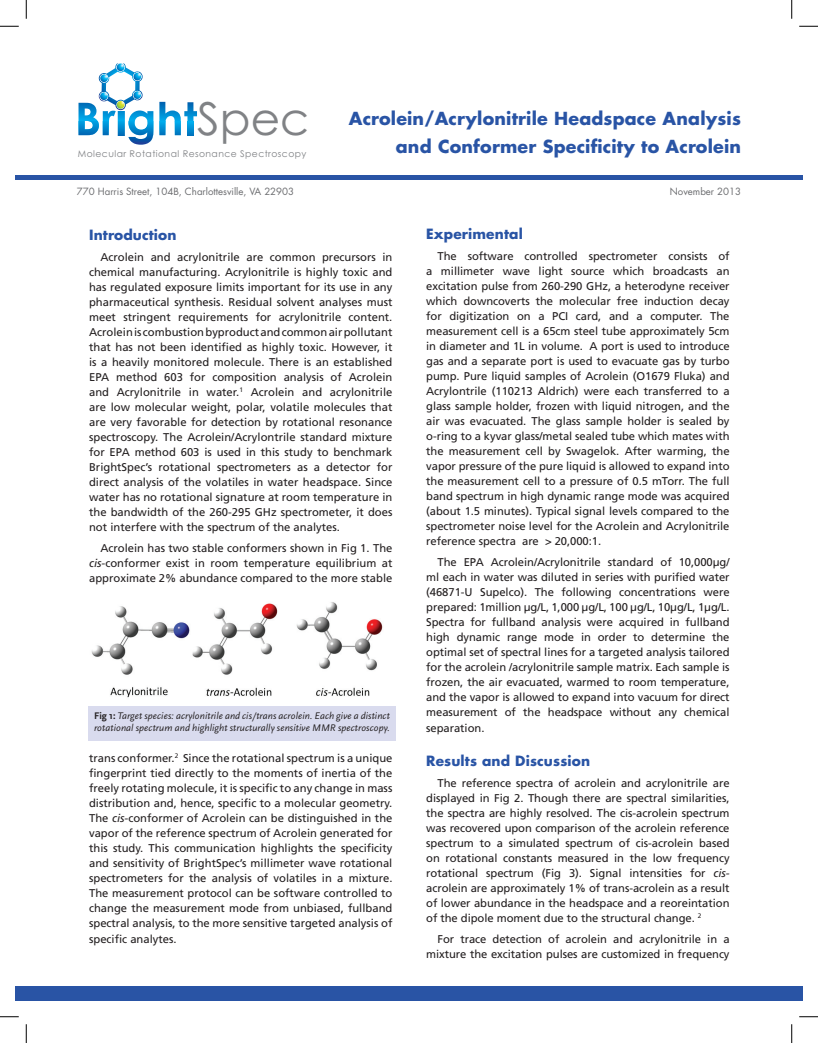
<style>
.page{position:relative;width:818px;height:1043px;background:#fff}
.page>*{position:absolute;margin:0;border:0;box-sizing:border-box;transform-origin:0 0}
.t1{font:45.38px "Century Gothic";color:#808285}
.t2{font:700 17.5px/28px "Futura";letter-spacing:.01em;color:#2954a5;text-align:right}
.t3{font:700 13.75px "Futura";letter-spacing:.01em;color:#2954a5}
.t4{font:11.25px/15px "Frutiger";letter-spacing:-.005em;color:#231f20;text-align:justify}
.t5{font:italic 10px/12px "Scala Sans";letter-spacing:.01em;color:#231f20}
.t6{font:9.75px "Futura";color:#6c6d70}
.t7{font:9.25px "Century Gothic";letter-spacing:.045em;color:#808285}
.s1{font-style:italic}
.s2{font-weight:700;font-style:normal}
</style>
<div class="page">
<img style="left:78px;top:103px;width:20px;height:18px">
<img style="left:103px;top:110px;width:13px;height:11px">
<img style="left:118px;top:111px;width:6px;height:10px">
<img style="left:128px;top:110px;width:25px;height:11px">
<img style="left:159px;top:102px;width:22px;height:19px">
<img style="left:184px;top:102px;width:13px;height:33px">
<img style="left:78px;top:121px;width:21px;height:14px">
<img style="left:103px;top:121px;width:6px;height:14px">
<img style="left:118px;top:121px;width:6px;height:14px">
<img style="left:128px;top:121px;width:25px;height:24px">
<img style="left:159px;top:121px;width:22px;height:14px">
<img style="left:187px;top:121px;width:6px;height:14px">
<img style="left:99px;top:63px;width:26px;height:38px">
<svg style="left:116px;top:63px;width:9px;height:9px"></svg>
<svg style="left:117px;top:63px;width:7px;height:8px"></svg>
<svg style="left:133px;top:72px;width:9px;height:9px"></svg>
<svg style="left:133px;top:73px;width:8px;height:7px"></svg>
<svg style="left:133px;top:91px;width:8px;height:8px"></svg>
<svg style="left:117px;top:101px;width:7px;height:8px"></svg>
<svg style="left:100px;top:92px;width:8px;height:8px"></svg>
<svg style="left:100px;top:74px;width:8px;height:8px"></svg>
<hr style="left:15px;top:175px;width:787px;height:4px;background:#2954a5">
<div style="left:15px;top:986px;width:787px;height:15px;background:#2954a5"></div>
<div style="left:88px;top:706px;width:307px;height:34px;background:#d9dbee"></div>
<img style="left:91px;top:602px;width:292px;height:96px">
<svg style="left:0;top:25px;width:19px;height:2px"></svg>
<svg style="left:799px;top:25px;width:19px;height:2px"></svg>
<svg style="left:0;top:1016px;width:19px;height:1px"></svg>
<svg style="left:799px;top:1016px;width:19px;height:1px"></svg>
<svg style="left:25px;top:0;width:2px;height:19px"></svg>
<svg style="left:25px;top:1024px;width:2px;height:18px"></svg>
<svg style="left:791px;top:0;width:1px;height:19px"></svg>
<svg style="left:791px;top:1024px;width:1px;height:18px"></svg>
<h1 class="t1" style="left:197px;top:91px;width:114px">Spec</h1>
<p class="t7" style="left:78px;top:148px;width:230px">Molecular Rotational Resonance Spectroscopy</p>
<h2 class="t2" style="left:349px;top:104px;width:393px">Acrolein/Acrylonitrile Headspace Analysis and Conformer Specificity to Acrolein</h2>
<p class="t6" style="left:77px;top:185px;width:219px">770 Harris Street, 104B, Charlottesville, VA 22903</p>
<p class="t6" style="left:669px;top:185px;width:73px">November 2013</p>
<p class="t3" style="left:89px;top:226px;width:89px">Introduction</p>
<p class="t4" style="left:89px;top:249px;width:305px;text-indent:11px">Acrolein and acrylonitrile are common precursors in chemical manufacturing. Acrylonitrile is highly toxic and has regulated exposure limits important for its use in any pharmaceutical synthesis. Residual solvent analyses must meet stringent requirements for acrylonitrile content.<br>Acrolein is combustion byproduct and common air pollutant that has not been identified as highly toxic. However, it is a heavily monitored molecule. There is an established EPA method 603 for composition analysis of Acrolein and Acrylonitrile in water.<sup>1</sup> Acrolein and acrylonitrile are low molecular weight, polar, volatile molecules that are very favorable for detection by rotational resonance spectroscopy. The Acrolein/Acrylontrile standard mixture for EPA method 603 is used in this study to benchmark BrightSpec’s rotational spectrometers as a detector for direct analysis of the volatiles in water headspace. Since water has no rotational signature at room temperature in the bandwidth of the 260-295 GHz spectrometer, it does not interfere with the spectrum of the analytes.</p>
<p class="t4" style="left:89px;top:540px;width:305px;text-indent:11px">Acrolein has two stable conformers shown in Fig 1. The <span class="s1">cis-</span>conformer exist in room temperature equilibrium at approximate 2% abundance compared to the more stable</p>
<p class="t5" style="left:94px;top:709px;width:297px"><span class="s2">Fig 1:</span> Target species: acrylonitrile and cis/trans acrolein. Each give a distinct rotational spectrum and highlight structurally sensitive MMR spectroscopy.</p>
<p class="t4" style="left:89px;top:750px;width:305px">trans conformer.<sup>2</sup> Since the rotational spectrum is a unique fingerprint tied directly to the moments of inertia of the freely rotating molecule, it is specific to any change in mass distribution and, hence, specific to a molecular geometry.<br>The <span class="s1">cis-</span>conformer of Acrolein can be distinguished in the vapor of the reference spectrum of Acrolein generated for this study. This communication highlights the specificity and sensitivity of BrightSpec’s millimeter wave rotational spectrometers for the analysis of volatiles in a mixture.<br>The measurement protocol can be software controlled to change the measurement mode from unbiased, fullband spectral analysis, to the more sensitive targeted analysis of</p>
<p class="t4" style="left:89px;top:931px;width:89px">specific analytes.</p>
<p class="t3" style="left:426px;top:225px;width:98px">Experimental</p>
<p class="t4" style="left:426px;top:248px;width:305px;text-indent:11px">The software controlled spectrometer consists of a millimeter wave light source which broadcasts an excitation pulse from 260-290 GHz, a heterodyne receiver which downcoverts the molecular free induction decay for digitization on a PCI card, and a computer. The measurement cell is a 65cm steel tube approximately 5cm in diameter and 1L in volume. A port is used to introduce gas and a separate port is used to evacuate gas by turbo pump. Pure liquid samples of Acrolein (O1679 Fluka) and Acrylontrile (110213 Aldrich) were each transferred to a glass sample holder, frozen with liquid nitrogen, and the air was evacuated. The glass sample holder is sealed by o-ring to a kyvar glass/metal sealed tube which mates with the measurement cell by Swagelok. After warming, the vapor pressure of the pure liquid is allowed to expand into the measurement cell to a pressure of 0.5 mTorr. The full band spectrum in high dynamic range mode was acquired (about 1.5 minutes). Typical signal levels compared to the spectrometer noise level for the Acrolein and Acrylonitrile reference spectra are &gt; 20,000:1.</p>
<p class="t4" style="left:426px;top:554px;width:305px;text-indent:11px">The EPA Acrolein/Acrylonitrile standard of 10,000µg/ ml each in water was diluted in series with purified water (46871-U Supelco). The following concentrations were prepared: 1million µg/L, 1,000 µg/L, 100 µg/L, 10µg/L, 1µg/L.<br>Spectra for fullband analysis were acquired in fullband high dynamic range mode in order to determine the optimal set of spectral lines for a targeted analysis tailored for the acrolein /acrylonitrile sample matrix. Each sample is frozen, the air evacuated, warmed to room temperature, and the vapor is allowed to expand into vacuum for direct measurement of the headspace without any chemical</p>
<p class="t4" style="left:426px;top:720px;width:60px">separation.</p>
<p class="t3" style="left:426px;top:751px;width:165px">Results and Discussion</p>
<p class="t4" style="left:426px;top:775px;width:305px;text-indent:11px">The reference spectra of acrolein and acrylonitrile are displayed in Fig 2. Though there are spectral similarities, the spectra are highly resolved. The cis-acrolein spectrum was recovered upon comparison of the acrolein reference spectrum to a simulated spectrum of cis-acrolein based on rotational constants measured in the low frequency rotational spectrum (Fig 3). Signal intensities for <span class="s1">cis&shy;</span>acrolein are approximately 1% of trans-acrolein as a result of lower abundance in the headspace and a reoreintation of the dipole moment due to the structural change. <sup>2</sup></p>
<p class="t4" style="left:426px;top:931px;width:305px;text-align:right">For trace detection of acrolein and acrylonitrile in a mixture the excitation pulses are customized in frequency</p>
</div>
